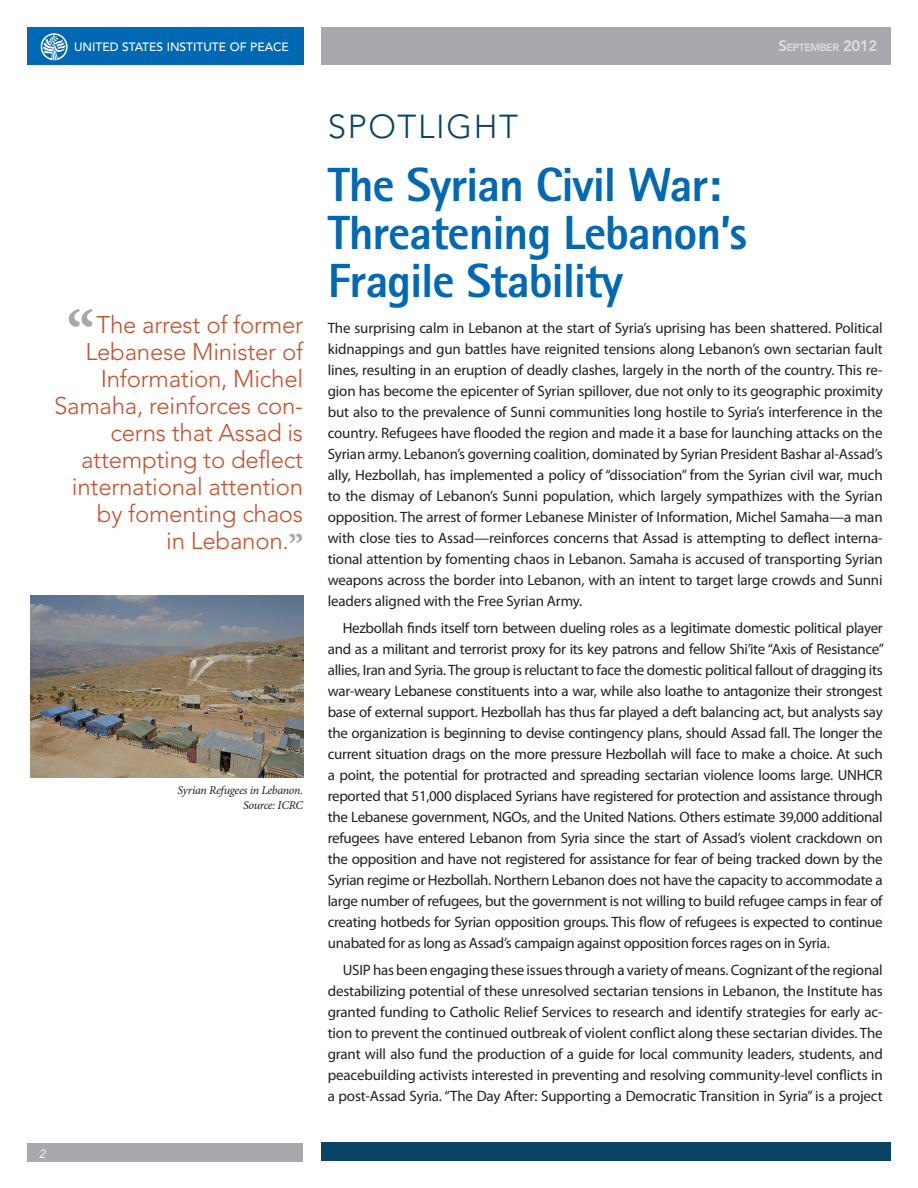
<style>
.page{position:relative;width:918px;height:1188px;background:#fff}
.page>*{position:absolute;margin:0;border:0;box-sizing:border-box;transform-origin:0 0}
.pullquote_left{font:700 63px "Minion Pro";color:#a8a9ad}
.t1{font:800 48px/48px "Rotis Sans Serif";letter-spacing:-.025em;color:#0168b3}
.Kicker{font:300 33px "Avenir LT Std";letter-spacing:.05em;color:#094466}
.pullquote_left-2{font:300 24px/27px "Avenir LT Std";letter-spacing:-.01em;color:#c84f2c;text-align:right}
.bodytext_indent{font:15px/21px "Myriad Pro";letter-spacing:-.02em;color:#231f20;text-align:justify}
.bodytext{font:15px/21px "Myriad Pro";letter-spacing:-.01em;color:#231f20;text-align:justify}
.Photo_Caption{font:italic 12px/15px "Minion Pro";letter-spacing:-.025em;color:#231f20;text-align:right}
.t2{font:500 12px "Avenir LT Std";color:#fff}
.Date___Title{font:italic 12px "Avenir LT Std";color:#fff}
.t3{font:800 10.5px "Avenir LT Std";letter-spacing:-.035em;color:#dddee0}
.s1{font-size:15px}
.s2{font-family:"Minion Pro";font-weight:700;font-size:33px;color:#a8a9ad}
</style>
<div class="page">
<div style="left:27px;top:1143px;width:276px;height:18px;background:#a8a9ad"></div>
<div style="left:321px;top:1143px;width:570px;height:18px;background:#094466"></div>
<div style="left:27px;top:27px;width:276px;height:37px;background:#0168b3"></div>
<div style="left:321px;top:27px;width:570px;height:37px;background:#a8a9ad"></div>
<svg style="left:41px;top:33px;width:27px;height:27px"></svg>
<img style="left:30px;top:596px;width:273px;height:181px">
<p class="t2" style="left:74px;top:40px;width:216px">UNITED STATES INSTITUTE OF PEACE</p>
<p class="t3" style="left:779px;top:41px;width:100px"><span class="s1">S</span>EPTEMBER <span class="s1">2012</span></p>
<p class="pullquote_left" style="left:67px;top:289px;width:30px">“</p>
<p class="pullquote_left-2" style="left:54px;top:311px;width:251px">The arrest of former<br>Lebanese Minister of<br>Information, Michel<br>Samaha, reinforces con&shy;cerns that Assad is attempting to deflect international attention by fomenting chaos<br>in Lebanon.<span class="s2">”</span></p>
<p class="Photo_Caption" style="left:178px;top:783px;width:127px">Syrian Refugees in Lebanon.<br>Source: ICRC</p>
<p class="Date___Title" style="left:39px;top:1147px;width:8px">2</p>
<p class="Kicker" style="left:328px;top:107px;width:192px">SPOTLIGHT</p>
<p class="t1" style="left:328px;top:160px;width:421px">The Syrian Civil War:<br>Threatening Lebanon’s<br>Fragile Stability</p>
<p class="bodytext" style="left:328px;top:317px;width:557px">The surprising calm in Lebanon at the start of Syria’s uprising has been shattered. Political kidnappings and gun battles have reignited tensions along Lebanon’s own sectarian fault lines, resulting in an eruption of deadly clashes, largely in the north of the country. This re&shy;gion has become the epicenter of Syrian spillover, due not only to its geographic proximity but also to the prevalence of Sunni communities long hostile to Syria’s interference in the country. Refugees have flooded the region and made it a base for launching attacks on the Syrian army. Lebanon’s governing coalition, dominated by Syrian President Bashar al-Assad’s ally, Hezbollah, has implemented a policy of “dissociation” from the Syrian civil war, much to the dismay of Lebanon’s Sunni population, which largely sympathizes with the Syrian opposition. The arrest of former Lebanese Minister of Information, Michel Samaha—a man with close ties to Assad—reinforces concerns that Assad is attempting to deflect interna&shy;tional attention by fomenting chaos in Lebanon. Samaha is accused of transporting Syrian weapons across the border into Lebanon, with an intent to target large crowds and Sunni leaders aligned with the Free Syrian Army.</p>
<p class="bodytext_indent" style="left:328px;top:617px;width:558px;text-indent:15px">Hezbollah finds itself torn between dueling roles as a legitimate domestic political player and as a militant and terrorist proxy for its key patrons and fellow Shi’ite “Axis of Resistance” allies, Iran and Syria. The group is reluctant to face the domestic political fallout of dragging its war-weary Lebanese constituents into a war, while also loathe to antagonize their strongest base of external support. Hezbollah has thus far played a deft balancing act, but analysts say the organization is beginning to devise contingency plans, should Assad fall. The longer the current situation drags on the more pressure Hezbollah will face to make a choice. At such a point, the potential for protracted and spreading sectarian violence looms large. UNHCR reported that 51,000 displaced Syrians have registered for protection and assistance through the Lebanese government, NGOs, and the United Nations. Others estimate 39,000 additional refugees have entered Lebanon from Syria since the start of Assad’s violent crackdown on the opposition and have not registered for assistance for fear of being tracked down by the Syrian regime or Hezbollah. Northern Lebanon does not have the capacity to accommodate a large number of refugees, but the government is not willing to build refugee camps in fear of creating hotbeds for Syrian opposition groups. This flow of refugees is expected to continue unabated for as long as Assad’s campaign against opposition forces rages on in Syria.</p>
<p class="bodytext_indent" style="left:328px;top:959px;width:557px;text-indent:15px">USIP has been engaging these issues through a variety of means. Cognizant of the regional destabilizing potential of these unresolved sectarian tensions in Lebanon, the Institute has granted funding to Catholic Relief Services to research and identify strategies for early ac&shy;tion to prevent the continued outbreak of violent conflict along these sectarian divides. The grant will also fund the production of a guide for local community leaders, students, and peacebuilding activists interested in preventing and resolving community-level conflicts in a post-Assad Syria. “The Day After: Supporting a Democratic Transition in Syria” is a project</p>
</div>
